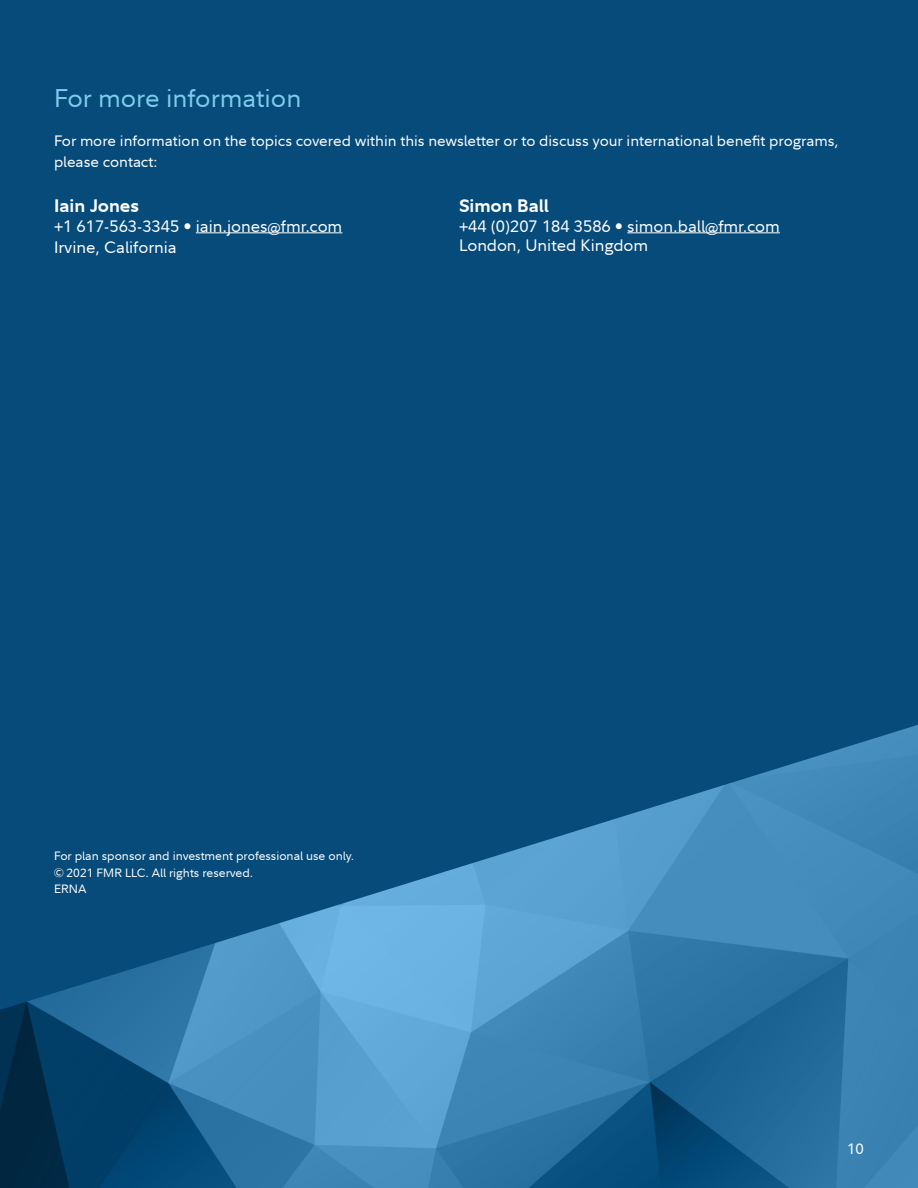
<style>
.page{position:relative;width:918px;height:1188px;background:#fff}
.page>*{position:absolute;margin:0;border:0;box-sizing:border-box;transform-origin:0 0}
.t1{font:25.5px "Fidelity Sans";color:#7dcced}
.t2{font:700 18px "Fidelity Sans";color:#fff}
.t3{font:16.5px/21.6px "Fidelity Sans";color:#fff}
.t4{font:15px/21px "Fidelity Sans";color:#fff}
.t5{font:12px/16.5px "Fidelity Sans";color:#fff}
</style>
<div class="page">
<div style="left:0;top:0;width:918px;height:1040px;background:#064b7a"></div>
<img style="left:0;top:725px;width:918px;height:463px">
<hr style="left:196px;top:232px;width:146px;height:1px;background:#fff">
<hr style="left:627px;top:232px;width:153px;height:1px;background:#fff">
<h1 class="t1" style="left:54px;top:82px;width:249px">For more information</h1>
<p class="t4" style="left:54px;top:130px;width:786px">For more information on the topics covered within this newsletter or to discuss your international benefit programs, please contact:</p>
<p class="t2" style="left:54px;top:194px;width:86px">Iain Jones</p>
<p class="t3" style="left:54px;top:215px;width:290px">+1 617-563-3345 • iain.jones@fmr.com<br>Irvine, California</p>
<p class="t2" style="left:459px;top:194px;width:91px">Simon Ball</p>
<p class="t3" style="left:459px;top:216px;width:322px;line-height:19.8px">+44 (0)207 184 3586 • simon.ball@fmr.com<br>London, United Kingdom</p>
<p class="t5" style="left:54px;top:848px;width:302px">For plan sponsor and investment professional use only. © 2021 FMR LLC. All rights reserved.<br>ERNA</p>
<p class="t4" style="left:847px;top:1138px;width:18px">10</p>
</div>
